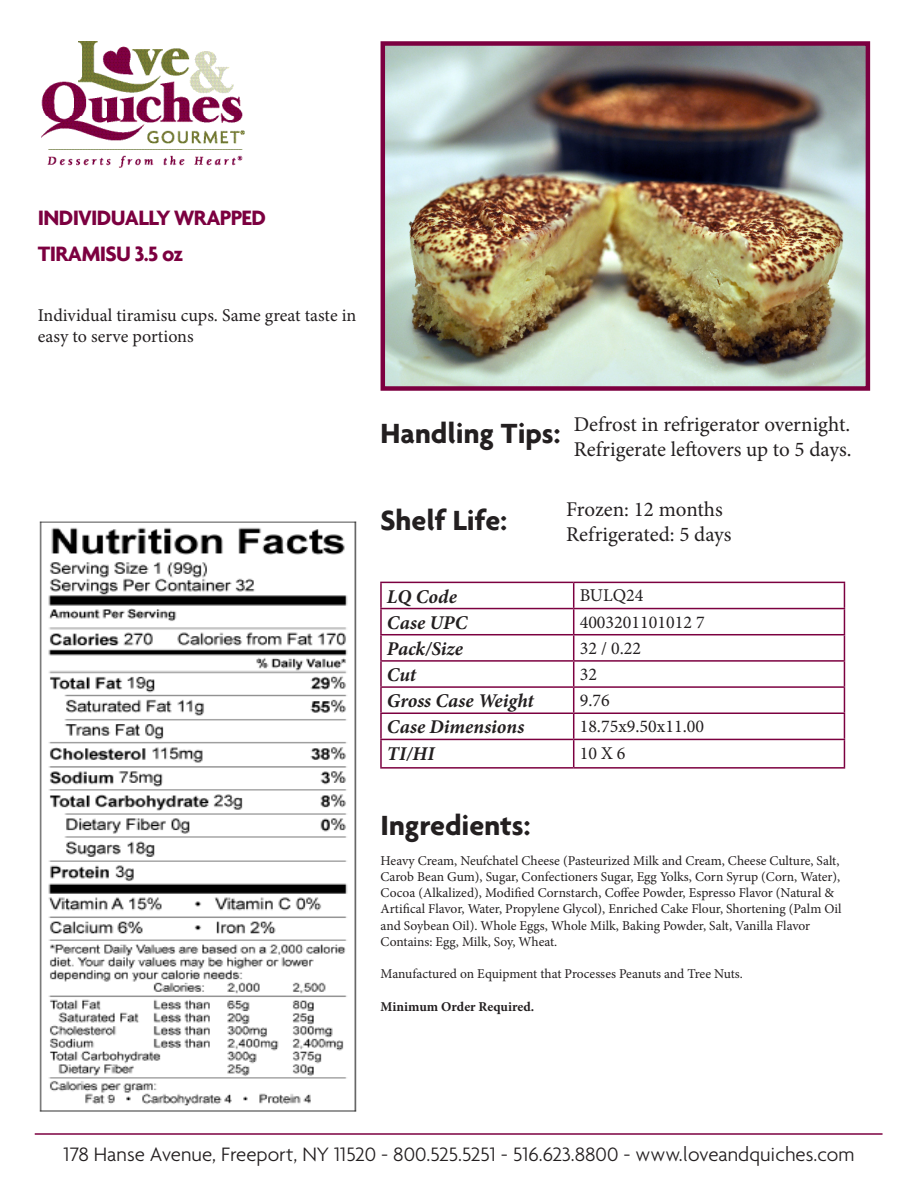
<style>
.page{position:relative;width:918px;height:1188px;background:#fff}
.page>*{position:absolute;margin:0;border:0;box-sizing:border-box;transform-origin:0 0}
.t1{font:700 30px "Agenda";color:#231f20}
.t2{font:700 22.5px "Agenda";letter-spacing:-.03em;color:#7c0040}
.t3{font:21px/25.2px "Minion Pro";color:#231f20}
.t4{font:300 21px "Agenda";color:#231f20}
.t5{font:italic 700 19.5px "Minion Pro";color:#231f20}
.t6{font:18px/21.6px "Minion Pro";color:#231f20}
.t7{font:13.5px/16.2px "Minion Pro";color:#231f20}
.t8{font:700 13.5px "Minion Pro";color:#231f20}
</style>
<div class="page">
<img style="left:42px;top:42px;width:202px;height:125px">
<hr style="left:35px;top:1133px;width:848px;height:2px;background:#7c0040">
<hr style="left:380px;top:582px;width:194px;height:1px;background:#7c0040">
<hr style="left:380px;top:583px;width:2px;height:25px;background:#7c0040">
<hr style="left:574px;top:582px;width:271px;height:1px;background:#7c0040">
<hr style="left:380px;top:608px;width:194px;height:1px;background:#7c0040">
<hr style="left:380px;top:609px;width:2px;height:25px;background:#7c0040">
<hr style="left:574px;top:608px;width:271px;height:1px;background:#7c0040">
<hr style="left:380px;top:634px;width:194px;height:1px;background:#7c0040">
<hr style="left:380px;top:635px;width:2px;height:25px;background:#7c0040">
<hr style="left:574px;top:634px;width:271px;height:1px;background:#7c0040">
<hr style="left:380px;top:660px;width:194px;height:2px;background:#7c0040">
<hr style="left:380px;top:662px;width:2px;height:24px;background:#7c0040">
<hr style="left:574px;top:660px;width:271px;height:2px;background:#7c0040">
<hr style="left:380px;top:686px;width:194px;height:2px;background:#7c0040">
<hr style="left:380px;top:688px;width:2px;height:25px;background:#7c0040">
<hr style="left:574px;top:686px;width:271px;height:2px;background:#7c0040">
<hr style="left:380px;top:713px;width:194px;height:1px;background:#7c0040">
<hr style="left:380px;top:714px;width:2px;height:25px;background:#7c0040">
<hr style="left:574px;top:713px;width:271px;height:1px;background:#7c0040">
<hr style="left:380px;top:739px;width:194px;height:1px;background:#7c0040">
<hr style="left:380px;top:740px;width:2px;height:27px;background:#7c0040">
<hr style="left:574px;top:739px;width:271px;height:1px;background:#7c0040">
<svg style="left:573px;top:583px;width:1px;height:184px"></svg>
<svg style="left:844px;top:583px;width:1px;height:184px"></svg>
<hr style="left:380px;top:767px;width:194px;height:2px;background:#7c0040">
<hr style="left:574px;top:767px;width:271px;height:2px;background:#7c0040">
<img style="left:386px;top:46px;width:479px;height:340px">
<div style="left:381px;top:41px;width:489px;height:350px;border:4px solid #7c0040"></div>
<img style="left:39px;top:521px;width:318px;height:591px">
<p class="t2" style="left:38px;top:204px;width:230px">INDIVIDUALLY WRAPPED</p>
<p class="t2" style="left:38px;top:240px;width:147px">TIRAMISU 3.5 oz</p>
<p class="t6" style="left:38px;top:304px;width:320px">Individual tiramisu cups. Same great taste in easy to serve portions</p>
<p class="t1" style="left:381px;top:415px;width:181px">Handling Tips:</p>
<p class="t3" style="left:574px;top:412px;width:279px">Defrost in refrigerator overnight.<br>Refrigerate leftovers up to 5 days.</p>
<p class="t1" style="left:381px;top:503px;width:128px">Shelf Life:</p>
<p class="t3" style="left:566px;top:497px;width:158px">Frozen: 12 months</p>
<p class="t3" style="left:566px;top:522px;width:167px">Refrigerated: 5 days</p>
<p class="t5" style="left:387px;top:582px;width:71px">LQ Code</p>
<p class="t6" style="left:580px;top:585px;width:65px">BULQ24</p>
<p class="t5" style="left:387px;top:609px;width:82px">Case UPC</p>
<p class="t6" style="left:580px;top:611px;width:127px">4003201101012 7</p>
<p class="t5" style="left:387px;top:635px;width:78px">Pack/Size</p>
<p class="t6" style="left:580px;top:637px;width:63px">32 / 0.22</p>
<p class="t5" style="left:387px;top:661px;width:31px">Cut</p>
<p class="t6" style="left:580px;top:664px;width:19px">32</p>
<p class="t5" style="left:387px;top:687px;width:148px">Gross Case Weight</p>
<p class="t6" style="left:580px;top:690px;width:32px">9.76</p>
<p class="t5" style="left:387px;top:713px;width:139px">Case Dimensions</p>
<p class="t6" style="left:580px;top:716px;width:126px">18.75x9.50x11.00</p>
<p class="t5" style="left:387px;top:739px;width:49px">TI/HI</p>
<p class="t6" style="left:580px;top:742px;width:47px">10 X 6</p>
<p class="t1" style="left:381px;top:807px;width:151px">Ingredients:</p>
<p class="t7" style="left:381px;top:852px;width:463px">Heavy Cream, Neufchatel Cheese (Pasteurized Milk and Cream, Cheese Culture, Salt, Carob Bean Gum), Sugar, Confectioners Sugar, Egg Yolks, Corn Syrup (Corn, Water), Cocoa (Alkalized), Modified Cornstarch, Coffee Powder, Espresso Flavor (Natural &amp; Artifical Flavor, Water, Propylene Glycol), Enriched Cake Flour, Shortening (Palm Oil and Soybean Oil). Whole Eggs, Whole Milk, Baking Powder, Salt, Vanilla Flavor</p>
<p class="t7" style="left:381px;top:933px;width:178px">Contains: Egg, Milk, Soy, Wheat.</p>
<p class="t7" style="left:381px;top:966px;width:364px">Manufactured on Equipment that Processes Peanuts and Tree Nuts.</p>
<p class="t8" style="left:381px;top:997px;width:155px">Minimum Order Required.</p>
<p class="t4" style="left:64px;top:1141px;width:792px">178 Hanse Avenue, Freeport, NY 11520 - 800.525.5251 - 516.623.8800 - www.loveandquiches.com</p>
</div>
